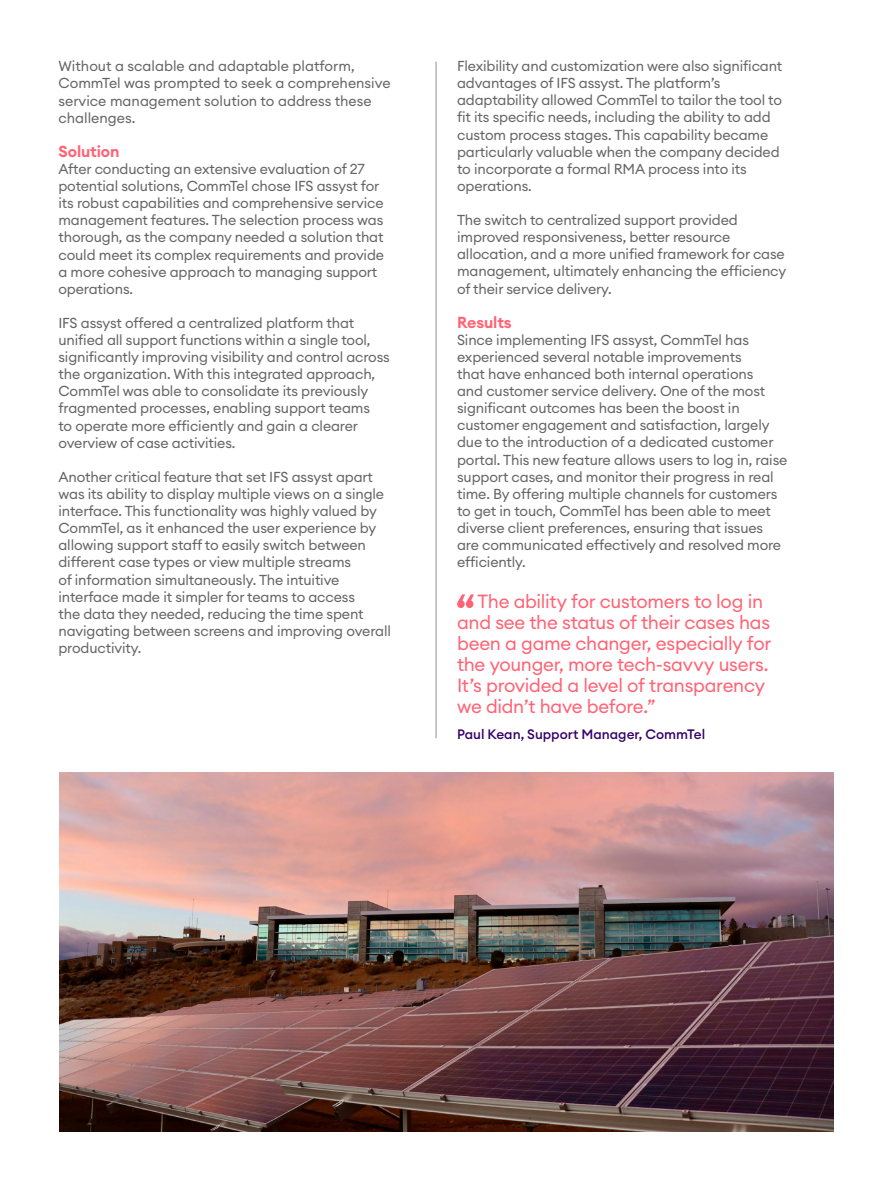
<style>
.page{position:relative;width:893px;height:1191px;background:#fff}
.page>*{position:absolute;margin:0;border:0;box-sizing:border-box;transform-origin:0 0}
.t1{font:18.75px/21px "Euclid Circular A";letter-spacing:-.015em;color:#ff6374}
.t2{font:600 15.75px "Euclid Circular A";letter-spacing:-.005em;color:#ff6374}
.t3{font:14.25px/17.1px "Euclid Circular A";letter-spacing:-.01em;color:#656565}
.t4{font:500 13.5px "Euclid Circular A";color:#360065}
</style>
<div class="page">
<hr style="left:436px;top:62px;width:1px;height:676px;background:#919191">
<img style="left:60px;top:772px;width:773px;height:359px">
<svg style="left:457px;top:594px;width:17px;height:14px"></svg>
<p class="t3" style="left:58px;top:58px;width:334px">Without a scalable and adaptable platform, CommTel was prompted to seek a comprehensive service management solution to address these challenges.</p>
<p class="t2" style="left:58px;top:141px;width:63px">Solution</p>
<p class="t3" style="left:58px;top:160px;width:327px">After conducting an extensive evaluation of 27 potential solutions, CommTel chose IFS assyst for its robust capabilities and comprehensive service management features. The selection process was thorough, as the company needed a solution that could meet its complex requirements and provide a more cohesive approach to managing support operations.</p>
<p class="t3" style="left:58px;top:314px;width:333px">IFS assyst offered a centralized platform that unified all support functions within a single tool, significantly improving visibility and control across the organization. With this integrated approach, CommTel was able to consolidate its previously fragmented processes, enabling support teams<br>to operate more efficiently and gain a clearer overview of case activities.</p>
<p class="t3" style="left:58px;top:468px;width:334px">Another critical feature that set IFS assyst apart was its ability to display multiple views on a single interface. This functionality was highly valued by CommTel, as it enhanced the user experience by allowing support staff to easily switch between different case types or view multiple streams<br>of information simultaneously. The intuitive interface made it simpler for teams to access<br>the data they needed, reducing the time spent navigating between screens and improving overall productivity.</p>
<p class="t3" style="left:457px;top:57px;width:327px">Flexibility and customization were also significant advantages of IFS assyst. The platform’s adaptability allowed CommTel to tailor the tool to fit its specific needs, including the ability to add custom process stages. This capability became particularly valuable when the company decided to incorporate a formal RMA process into its operations.</p>
<p class="t3" style="left:457px;top:211px;width:331px">The switch to centralized support provided improved responsiveness, better resource allocation, and a more unified framework for case management, ultimately enhancing the efficiency of their service delivery.</p>
<p class="t2" style="left:457px;top:312px;width:56px">Results</p>
<p class="t3" style="left:457px;top:331px;width:332px">Since implementing IFS assyst, CommTel has experienced several notable improvements<br>that have enhanced both internal operations<br>and customer service delivery. One of the most significant outcomes has been the boost in customer engagement and satisfaction, largely due to the introduction of a dedicated customer portal. This new feature allows users to log in, raise support cases, and monitor their progress in real time. By offering multiple channels for customers to get in touch, CommTel has been able to meet diverse client preferences, ensuring that issues are communicated effectively and resolved more efficiently.</p>
<h1 class="t1" style="left:457px;top:590px;width:316px;text-indent:20px">The ability for customers to log in and see the status of their cases has been a game changer, especially for the younger, more tech-savvy users.<br>It’s provided a level of transparency we didn’t have before.”</h1>
<p class="t4" style="left:457px;top:725px;width:250px">Paul Kean, Support Manager, CommTel</p>
</div>
